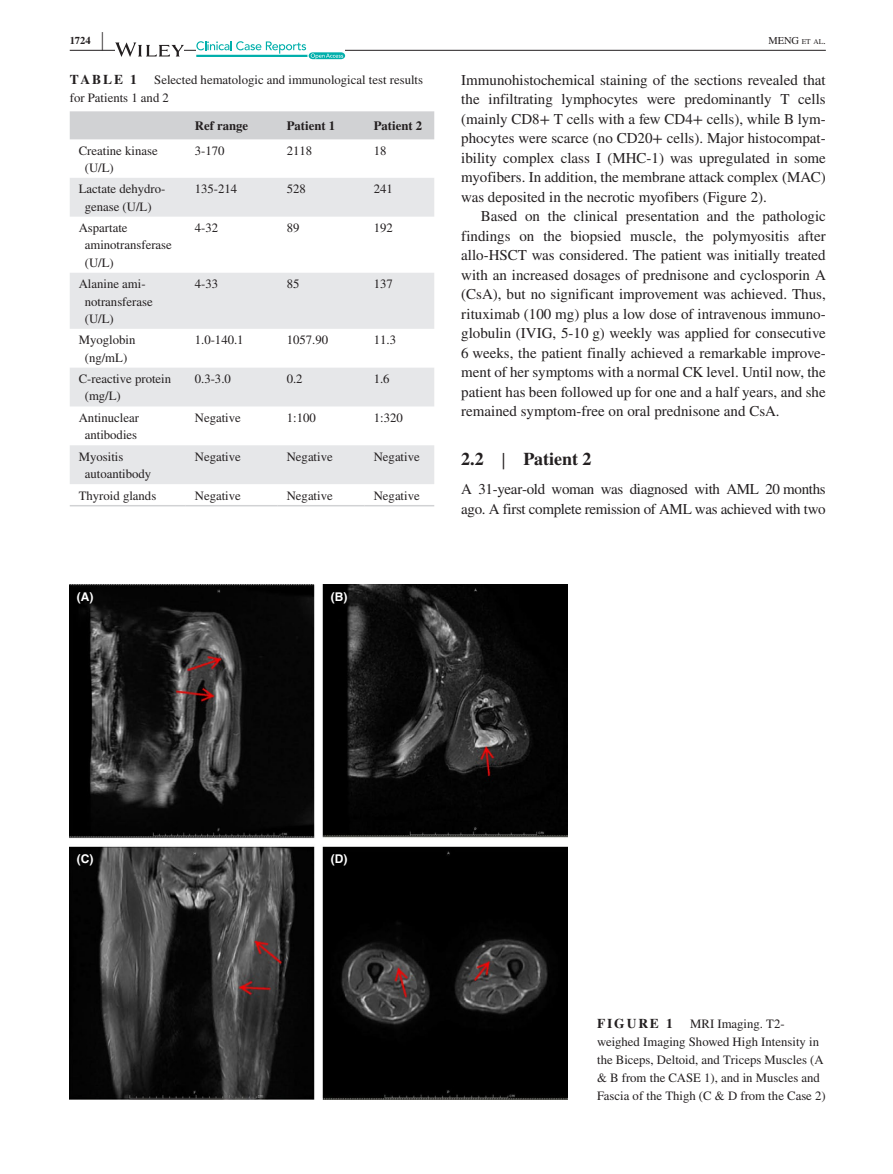
<style>
.page{position:relative;width:893px;height:1174px;background:#fff}
.page>*{position:absolute;margin:0;border:0;box-sizing:border-box;transform-origin:0 0}
.t1{font:700 25.95px "STIX";color:#231f20;scale:.36 1}
.t2{font:700 18px "STIX";color:#231f20}
.t3{font:15px/19.5px "STIX";letter-spacing:-.01em;color:#231f20;text-align:justify}
.t4{font:700 13.5px "STIX";letter-spacing:.14em;color:#231f20}
.t5{font:12.75px/17.2px "STIX";color:#231f20}
.t6{font:700 12.75px "STIX";color:#231f20}
.t7{font:700 12px "Helvetica";color:#fff}
.t8{font:10.5px "STIX";color:#231f20}
.t9{font:700 10.5px "STIX";color:#231f20}
.s1{font-size:7.35px}
.s2{font-weight:400;font-size:23.7px}
</style>
<div class="page">
<hr style="left:70px;top:50px;width:756px;height:1px;background:#231f20">
<svg style="left:115px;top:42px;width:69px;height:15px"></svg>
<svg style="left:196px;top:41px;width:149px;height:18px"></svg>
<div style="left:70px;top:111px;width:364px;height:28px;background:#d1d2d4"></div>
<svg style="left:70px;top:178px;width:364px;height:306px;fill:#e6e7e9"></svg>
<hr style="left:70px;top:505px;width:116px;height:1px;background:#d1d2d4">
<hr style="left:186px;top:505px;width:92px;height:1px;background:#d1d2d4">
<hr style="left:278px;top:505px;width:87px;height:1px;background:#d1d2d4">
<hr style="left:365px;top:505px;width:69px;height:1px;background:#d1d2d4">
<img style="left:70px;top:585px;width:497px;height:514px">
<p class="t9" style="left:70px;top:34px;width:22px">1724</p>
<h1 class="t1" style="left:102px;top:26px;width:7px">|</h1>
<p class="t8" style="left:768px;top:33px;width:59px">MENG <span class="s1">et al</span>.</p>
<p class="t3" style="left:461px;top:71px;width:366px">Immunohistochemical staining of the sections revealed that the infiltrating lymphocytes were predominantly T cells (mainly CD8+ T cells with a few CD4+ cells), while B lym&shy;phocytes were scarce (no CD20+ cells). Major histocompat&shy;ibility complex class I (MHC-1) was upregulated in some myofibers. In addition, the membrane attack complex (MAC) was deposited in the necrotic myofibers (Figure 2).</p>
<p class="t3" style="left:461px;top:207px;width:366px;text-indent:20px">Based on the clinical presentation and the pathologic findings on the biopsied muscle, the polymyositis after allo-HSCT was considered. The patient was initially treated with an increased dosages of prednisone and cyclosporin A (CsA), but no significant improvement was achieved. Thus, rituximab (100 mg) plus a low dose of intravenous immuno&shy;globulin (IVIG, 5-10 g) weekly was applied for consecutive 6 weeks, the patient finally achieved a remarkable improve&shy;ment of her symptoms with a normal CK level. Until now, the patient has been followed up for one and a half years, and she remained symptom-free on oral prednisone and CsA.</p>
<p class="t2" style="left:461px;top:448px;width:132px">2.2 <span class="s2">|</span> Patient 2</p>
<p class="t3" style="left:461px;top:480px;width:366px">A 31-year-old woman was diagnosed with AML 20 months ago. A first complete remission of AML was achieved with two</p>
<p class="t4" style="left:70px;top:71px;width:69px">TABLE 1</p>
<p class="t5" style="left:70px;top:71px;width:355px;line-height:18px;text-indent:85px">Selected hematologic and immunological test results for Patients 1 and 2</p>
<p class="t6" style="left:195px;top:118px;width:55px">Ref range</p>
<p class="t6" style="left:287px;top:118px;width:50px">Patient 1</p>
<p class="t6" style="left:374px;top:118px;width:50px">Patient 2</p>
<p class="t5" style="left:85px;top:142px;width:74px;text-indent:-6px">Creatine kinase (U/L)</p>
<p class="t5" style="left:195px;top:142px;width:31px">3-170</p>
<p class="t5" style="left:287px;top:142px;width:27px">2118</p>
<p class="t5" style="left:374px;top:142px;width:14px">18</p>
<p class="t5" style="left:85px;top:181px;width:82px;text-indent:-6px">Lactate dehydro&shy;genase (U/L)</p>
<p class="t5" style="left:195px;top:181px;width:44px">135-214</p>
<p class="t5" style="left:287px;top:181px;width:21px">528</p>
<p class="t5" style="left:374px;top:181px;width:21px">241</p>
<p class="t5" style="left:85px;top:220px;width:89px;text-indent:-6px">Aspartate aminotransferase (U/L)</p>
<p class="t5" style="left:195px;top:220px;width:25px">4-32</p>
<p class="t5" style="left:287px;top:220px;width:14px">89</p>
<p class="t5" style="left:374px;top:220px;width:21px">192</p>
<p class="t5" style="left:85px;top:276px;width:69px;text-indent:-6px">Alanine ami&shy;notransferase (U/L)</p>
<p class="t5" style="left:195px;top:276px;width:25px">4-33</p>
<p class="t5" style="left:287px;top:276px;width:14px">85</p>
<p class="t5" style="left:374px;top:276px;width:21px">137</p>
<p class="t5" style="left:79px;top:332px;width:58px;text-align:center">Myoglobin (ng/mL)</p>
<p class="t5" style="left:195px;top:332px;width:50px">1.0-140.1</p>
<p class="t5" style="left:287px;top:332px;width:43px">1057.90</p>
<p class="t5" style="left:374px;top:332px;width:24px">11.3</p>
<p class="t5" style="left:85px;top:371px;width:88px;text-indent:-6px">C-reactive protein (mg/L)</p>
<p class="t5" style="left:195px;top:371px;width:38px">0.3-3.0</p>
<p class="t5" style="left:287px;top:371px;width:17px">0.2</p>
<p class="t5" style="left:374px;top:371px;width:17px">1.6</p>
<p class="t5" style="left:79px;top:410px;width:62px;text-align:center">Antinuclear antibodies</p>
<p class="t5" style="left:195px;top:410px;width:48px">Negative</p>
<p class="t5" style="left:287px;top:410px;width:31px">1:100</p>
<p class="t5" style="left:374px;top:410px;width:31px">1:320</p>
<p class="t5" style="left:85px;top:449px;width:68px;text-indent:-6px">Myositis autoantibody</p>
<p class="t5" style="left:195px;top:449px;width:48px">Negative</p>
<p class="t5" style="left:287px;top:449px;width:48px">Negative</p>
<p class="t5" style="left:374px;top:449px;width:48px">Negative</p>
<p class="t5" style="left:79px;top:487px;width:79px">Thyroid glands</p>
<p class="t5" style="left:195px;top:487px;width:48px">Negative</p>
<p class="t5" style="left:287px;top:487px;width:48px">Negative</p>
<p class="t5" style="left:374px;top:487px;width:48px">Negative</p>
<p class="t7" style="left:77px;top:589px;width:18px">(A)</p>
<p class="t7" style="left:331px;top:589px;width:18px">(B)</p>
<p class="t7" style="left:77px;top:851px;width:18px">(C)</p>
<p class="t7" style="left:331px;top:851px;width:18px">(D)</p>
<p class="t4" style="left:597px;top:1015px;width:77px">FIGURE 1</p>
<p class="t5" style="left:597px;top:1015px;width:230px;line-height:18px;text-indent:93px">MRI Imaging. T2- weighed Imaging Showed High Intensity in the Biceps, Deltoid, and Triceps Muscles (A &amp; B from the CASE 1), and in Muscles and Fascia of the Thigh (C &amp; D from the Case 2)</p>
</div>
